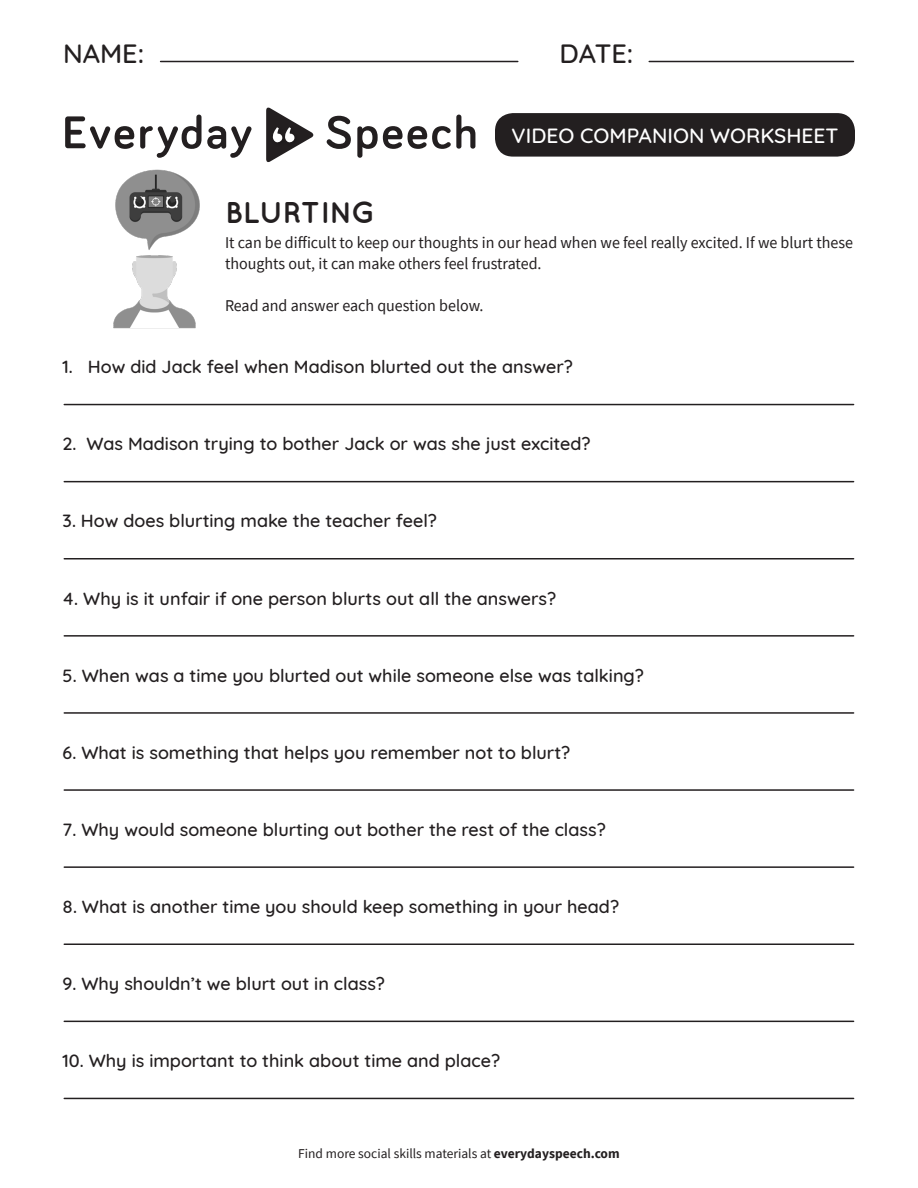
<style>
.page{position:relative;width:918px;height:1188px;background:#fff}
.page>*{position:absolute;margin:0;border:0;box-sizing:border-box;transform-origin:0 0}
.t1{font:700 30px "Quicksand";letter-spacing:-.02em;color:#231f20}
.t2{font:500 27px "Quicksand";color:#231f20}
.t3{font:500 21px "Quicksand";color:#fff}
.t4{font:500 18px "Quicksand";color:#231f20}
.t5{font:16.5px/21px "Source Sans Pro";color:#231f20}
.t6{font:13.5px "Source Sans Pro";color:#231f20}
.s1{font-weight:700}
</style>
<div class="page">
<hr style="left:161px;top:61px;width:357px;height:1px;background:#231f20">
<hr style="left:649px;top:61px;width:204px;height:1px;background:#231f20">
<div style="left:495px;top:113px;width:360px;height:44px;background:#231f20;border-radius:18px"></div>
<svg style="left:266px;top:107px;width:48px;height:55px"></svg>
<svg style="left:65px;top:116px;width:69px;height:26px"></svg>
<svg style="left:140px;top:115px;width:112px;height:27px"></svg>
<svg style="left:327px;top:116px;width:24px;height:33px"></svg>
<svg style="left:357px;top:115px;width:118px;height:43px"></svg>
<hr style="left:64px;top:481px;width:790px;height:1px;background:#231f20">
<hr style="left:64px;top:404px;width:790px;height:1px;background:#231f20">
<hr style="left:64px;top:558px;width:790px;height:2px;background:#231f20">
<img style="left:65px;top:142px;width:181px;height:187px">
<hr style="left:64px;top:712px;width:790px;height:2px;background:#231f20">
<hr style="left:64px;top:635px;width:790px;height:2px;background:#231f20">
<hr style="left:64px;top:789px;width:790px;height:2px;background:#231f20">
<hr style="left:64px;top:866px;width:790px;height:2px;background:#231f20">
<hr style="left:64px;top:1021px;width:790px;height:1px;background:#231f20">
<hr style="left:64px;top:944px;width:790px;height:1px;background:#231f20">
<hr style="left:64px;top:1098px;width:790px;height:1px;background:#231f20">
<p class="t2" style="left:63px;top:32px;width:83px">NAME:</p>
<p class="t2" style="left:560px;top:32px;width:75px">DATE:</p>
<p class="t3" style="left:512px;top:119px;width:328px">VIDEO COMPANION WORKSHEET</p>
<p class="t1" style="left:225px;top:194px;width:152px">BLURTING</p>
<p class="t5" style="left:225px;top:232px;width:630px">It can be difficult to keep our thoughts in our head when we feel really excited. If we blurt these thoughts out, it can make others feel frustrated.</p>
<p class="t5" style="left:225px;top:295px;width:260px">Read and answer each question below.</p>
<p class="t4" style="left:63px;top:352px;width:512px">1. How did Jack feel when Madison blurted out the answer?</p>
<p class="t4" style="left:63px;top:429px;width:530px">2. Was Madison trying to bother Jack or was she just excited?</p>
<p class="t4" style="left:63px;top:506px;width:376px">3. How does blurting make the teacher feel?</p>
<p class="t4" style="left:63px;top:584px;width:495px">4. Why is it unfair if one person blurts out all the answers?</p>
<p class="t4" style="left:63px;top:661px;width:583px">5. When was a time you blurted out while someone else was talking?</p>
<p class="t4" style="left:63px;top:738px;width:509px">6. What is something that helps you remember not to blurt?</p>
<p class="t4" style="left:63px;top:815px;width:545px">7. Why would someone blurting out bother the rest of the class?</p>
<p class="t4" style="left:63px;top:892px;width:558px">8. What is another time you should keep something in your head?</p>
<p class="t4" style="left:63px;top:969px;width:324px">9. Why shouldn’t we blurt out in class?</p>
<p class="t4" style="left:63px;top:1046px;width:439px">10. Why is important to think about time and place?</p>
<p class="t6" style="left:298px;top:1145px;width:323px">Find more social skills materials at <span class="s1">everydayspeech.com</span></p>
</div>
